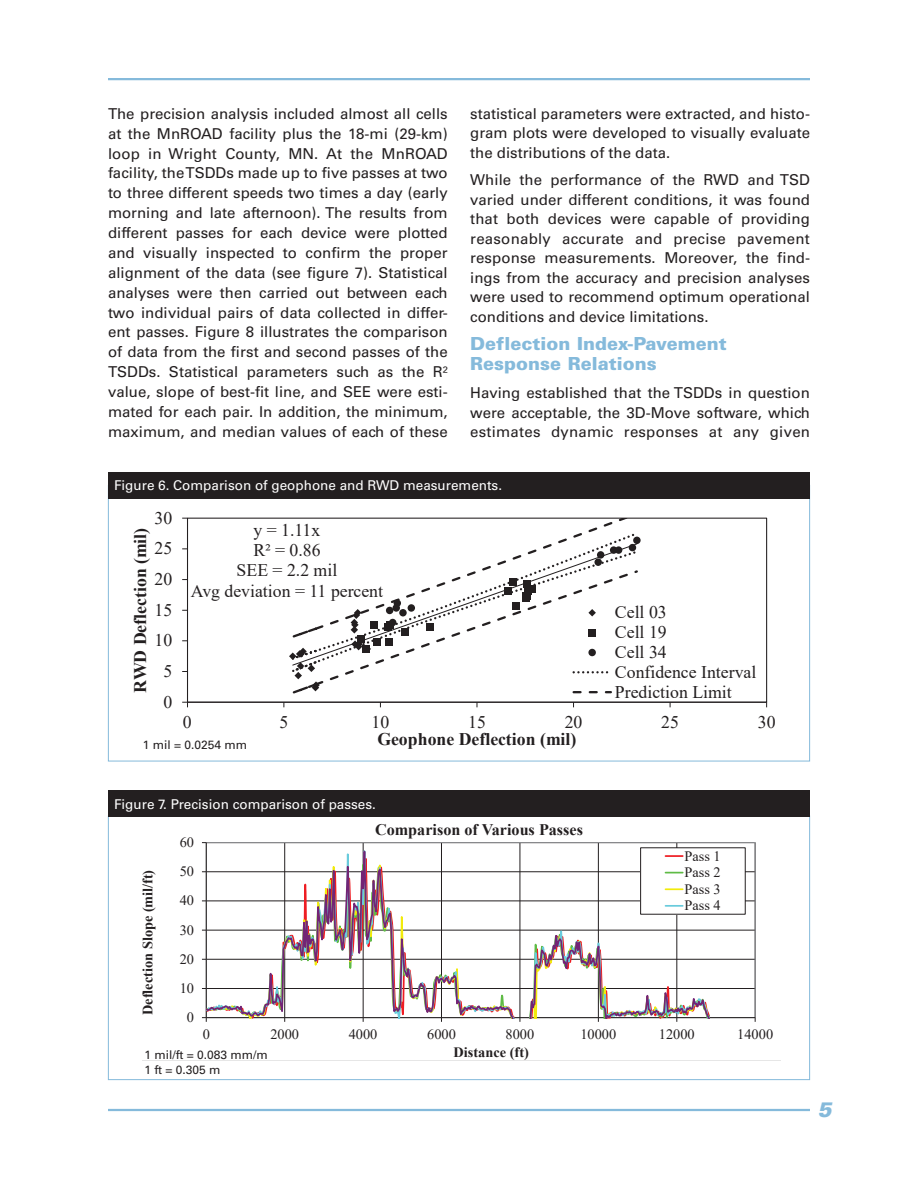
<style>
.page{position:relative;width:918px;height:1188px;background:#fff}
.page>*{position:absolute;margin:0;border:0;box-sizing:border-box;transform-origin:0 0}
.t1{font:italic 900 21px "Univers LT Std";color:#85badb}
.t2{font:900 18px/19.5px "Univers LT Std";color:#85badb}
.t3{font:17.7px/19.8px "Times New Roman";color:#231f20;text-align:center}
.t4{font:700 17.7px "Times New Roman";color:#231f20}
.t5{font:700 16.2px "Times New Roman";color:#231f20}
.t6{font:15px/19.8px "Univers LT Std";color:#231f20;text-align:justify}
.t7{font:700 14.4px "Times New Roman";color:#231f20}
.t8{font:14.25px/16.6px "Times New Roman";letter-spacing:.005em;color:#231f20;text-align:justify}
.t9{font:700 14.25px "Times New Roman";color:#231f20}
.t10{font:13.5px "Univers LT Std";color:#fff}
.t11{font:12px/15px "Univers LT Std";color:#231f20}
</style>
<div class="page">
<hr style="left:108px;top:1109px;width:702px;height:2px;background:#85badb">
<hr style="left:108px;top:78px;width:702px;height:2px;background:#85badb">
<hr style="left:187px;top:518px;width:1px;height:184px;background:#231f20">
<hr style="left:188px;top:702px;width:579px;height:1px;background:#231f20">
<svg style="left:287px;top:518px;width:353px;height:175px"></svg>
<div style="left:108px;top:472px;width:702px;height:27px;background:#231f20"></div>
<svg style="left:202px;top:842px;width:554px;height:180px"></svg>
<div style="left:108px;top:790px;width:702px;height:27px;background:#231f20"></div>
<p class="t6" style="left:108px;top:104px;width:341px">The precision analysis included almost all cells at the MnROAD facility plus the 18-mi (29-km) loop in Wright County, MN. At the MnROAD facility, the TSDDs made up to five passes at two to three different speeds two times a day (early morning and late afternoon). The results from different passes for each device were plotted and visually inspected to confirm the proper alignment of the data (see figure 7). Statistical analyses were then carried out between each two individual pairs of data collected in differ&shy;ent passes. Figure 8 illustrates the comparison of data from the first and second passes of the TSDDs. Statistical parameters such as the R² value, slope of best-fit line, and SEE were esti&shy;mated for each pair. In addition, the minimum, maximum, and median values of each of these</p>
<p class="t6" style="left:470px;top:104px;width:341px">statistical parameters were extracted, and histo&shy;gram plots were developed to visually evaluate the distributions of the data.</p>
<p class="t6" style="left:470px;top:170px;width:341px">While the performance of the RWD and TSD varied under different conditions, it was found that both devices were capable of providing reasonably accurate and precise pavement response measurements. Moreover, the find&shy;ings from the accuracy and precision analyses were used to recommend optimum operational conditions and device limitations.</p>
<p class="t2" style="left:470px;top:334px;width:258px">Deflection Index-Pavement<br>Response Relations</p>
<p class="t6" style="left:470px;top:383px;width:341px">Having established that the TSDDs in question were acceptable, the 3D-Move software, which estimates dynamic responses at any given</p>
<p class="t10" style="left:114px;top:477px;width:390px">Figure 6. Comparison of geophone and RWD measurements.</p>
<p class="t3" style="left:155px;top:507px;width:19px">30</p>
<p class="t4" style="left:128px;top:693px;width:166px;rotate:-90deg">RWD Deflection (mil)</p>
<p class="t3" style="left:155px;top:538px;width:19px">25</p>
<p class="t3" style="left:155px;top:569px;width:19px">20</p>
<p class="t3" style="left:155px;top:599px;width:19px">15</p>
<p class="t3" style="left:155px;top:630px;width:19px">10</p>
<p class="t3" style="left:163px;top:661px;width:10px">5</p>
<p class="t3" style="left:163px;top:691px;width:10px">0</p>
<p class="t3" style="left:191px;top:519px;width:194px;line-height:20.4px">y = 1.11x<br>R² = 0.86<br>SEE = 2.2 mil<br>Avg deviation = 11 percent</p>
<p class="t3" style="left:615px;top:602px;width:143px;text-align:left">Cell 03<br>Cell 19<br>Cell 34<br>Confidence Interval<br>Prediction Limit</p>
<p class="t3" style="left:183px;top:712px;width:10px">0</p>
<p class="t3" style="left:280px;top:712px;width:10px">5</p>
<p class="t3" style="left:372px;top:712px;width:19px">10</p>
<p class="t3" style="left:468px;top:712px;width:19px">15</p>
<p class="t3" style="left:565px;top:712px;width:19px">20</p>
<p class="t3" style="left:661px;top:712px;width:19px">25</p>
<p class="t3" style="left:758px;top:712px;width:19px">30</p>
<p class="t11" style="left:143px;top:738px;width:106px">1 mil = 0.0254 mm</p>
<p class="t4" style="left:377px;top:727px;width:201px">Geophone Deflection (mil)</p>
<p class="t10" style="left:114px;top:796px;width:263px">Figure 7. Precision comparison of passes.</p>
<p class="t7" style="left:137px;top:1015px;width:147px;rotate:-90deg">Deflection Slope (mil/ft)</p>
<p class="t8" style="left:180px;top:834px;width:16px">60</p>
<p class="t8" style="left:180px;top:863px;width:16px">50</p>
<p class="t8" style="left:180px;top:892px;width:16px">40</p>
<p class="t8" style="left:180px;top:921px;width:16px">30</p>
<p class="t8" style="left:180px;top:950px;width:16px">20</p>
<p class="t8" style="left:180px;top:979px;width:16px">10</p>
<p class="t8" style="left:187px;top:1009px;width:9px">0</p>
<p class="t5" style="left:375px;top:818px;width:209px">Comparison of Various Passes</p>
<p class="t8" style="left:685px;top:847px;width:38px">Pass 1<br>Pass 2<br>Pass 3<br>Pass 4</p>
<p class="t8" style="left:203px;top:1025px;width:9px">0</p>
<p class="t8" style="left:270px;top:1025px;width:30px">2000</p>
<p class="t8" style="left:349px;top:1025px;width:30px">4000</p>
<p class="t8" style="left:427px;top:1025px;width:30px">6000</p>
<p class="t8" style="left:506px;top:1025px;width:30px">8000</p>
<p class="t8" style="left:580px;top:1025px;width:37px">10000</p>
<p class="t8" style="left:659px;top:1025px;width:37px">12000</p>
<p class="t8" style="left:737px;top:1025px;width:37px">14000</p>
<p class="t11" style="left:144px;top:1047px;width:125px">1 mil/ft = 0.083 mm/m<br>1 ft = 0.305 m</p>
<p class="t9" style="left:454px;top:1042px;width:77px">Distance (ft)</p>
<h1 class="t1" style="left:818px;top:1096px;width:16px">5</h1>
</div>
